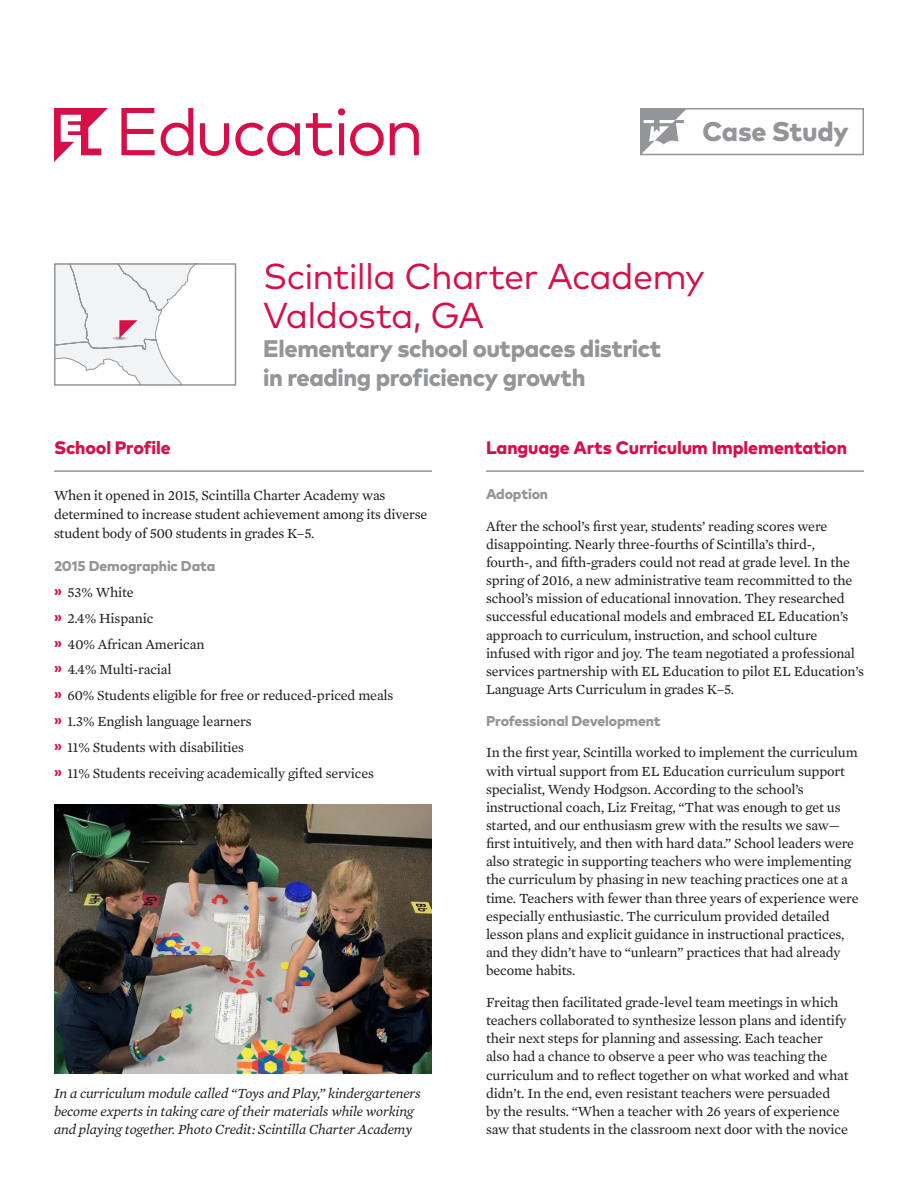
<style>
.page{position:relative;width:918px;height:1188px;background:#fff}
.page>*{position:absolute;margin:0;border:0;box-sizing:border-box;transform-origin:0 0}
.Headline{font:36px/39px "Mark Pro";letter-spacing:-.025em;color:#d60f48}
.t1{font:800 27px "Mark Pro";letter-spacing:-.01em;color:#939598}
.t2{font:800 24px/28.8px "Mark Pro";letter-spacing:-.02em;color:#939598}
.Section_Head{font:800 18px "Mark Pro";letter-spacing:-.005em;color:#d60f48}
.Body{font:14.25px/18.1px "Mercury Text G2";letter-spacing:-.01em;color:#231f20}
.t3{font:italic 14.25px/18px "Mercury Text G2";letter-spacing:-.01em;color:#231f20}
.Body-2{font:800 14.25px "Mark Pro";letter-spacing:-.01em;color:#939598}
.Sub_Section_Head{font:800 14.25px "Mark Pro";letter-spacing:-.01em;color:#939598}
.s1{font-family:"Mark Pro";font-weight:800;color:#d60f48}
</style>
<div class="page">
<hr style="left:486px;top:470px;width:378px;height:2px;background:#939598">
<hr style="left:54px;top:470px;width:378px;height:2px;background:#939598">
<svg style="left:121px;top:108px;width:298px;height:48px"></svg>
<svg style="left:54px;top:108px;width:54px;height:54px"></svg>
<div style="left:640px;top:108px;width:224px;height:47px;border:2px solid #939598"></div>
<svg style="left:640px;top:108px;width:47px;height:47px"></svg>
<svg style="left:54px;top:263px;width:182px;height:123px"></svg>
<img style="left:54px;top:805px;width:378px;height:268px">
<p class="t1" style="left:702px;top:111px;width:148px">Case Study</p>
<p class="Headline" style="left:263px;top:254px;width:443px">Scintilla Charter Academy<br>Valdosta, GA</p>
<p class="t2" style="left:263px;top:332px;width:400px">Elementary school outpaces district in reading proficiency growth</p>
<p class="Section_Head" style="left:54px;top:434px;width:118px">School Profile</p>
<p class="Body" style="left:54px;top:485px;width:375px;line-height:19.2px">When it opened in 2015, Scintilla Charter Academy was determined to increase student achievement among its diverse student body of 500 students in grades K–5.</p>
<p class="Sub_Section_Head" style="left:54px;top:555px;width:163px">2015 Demographic Data</p>
<p class="Body" style="left:54px;top:582px;width:81px"><span class="s1">»</span> 53% White</p>
<p class="Body" style="left:54px;top:608px;width:101px"><span class="s1">»</span> 2.4% Hispanic</p>
<p class="Body" style="left:54px;top:634px;width:152px"><span class="s1">»</span> 40% African American</p>
<p class="Body" style="left:54px;top:660px;width:119px"><span class="s1">»</span> 4.4% Multi-racial</p>
<p class="Body" style="left:54px;top:686px;width:341px"><span class="s1">»</span> 60% Students eligible for free or reduced-priced meals</p>
<p class="Body" style="left:54px;top:712px;width:199px"><span class="s1">»</span> 1.3% English language learners</p>
<p class="Body" style="left:54px;top:737px;width:192px"><span class="s1">»</span> 11% Students with disabilities</p>
<p class="Body" style="left:54px;top:763px;width:321px"><span class="s1">»</span> 11% Students receiving academically gifted services</p>
<p class="t3" style="left:54px;top:1084px;width:368px">In a curriculum module called “Toys and Play,” kindergarteners become experts in taking care of their materials while working and playing together. Photo Credit: Scintilla Charter Academy</p>
<p class="Section_Head" style="left:486px;top:434px;width:363px">Language Arts Curriculum Implementation</p>
<p class="Body-2" style="left:486px;top:483px;width:64px">Adoption</p>
<p class="Body" style="left:486px;top:516px;width:380px">After the school’s first year, students’ reading scores were disappointing. Nearly three-fourths of Scintilla’s third-, fourth-, and fifth-graders could not read at grade level. In the spring of 2016, a new administrative team recommitted to the school’s mission of educational innovation. They researched successful educational models and embraced EL Education’s approach to curriculum, instruction, and school culture infused with rigor and joy. The team negotiated a professional services partnership with EL Education to pilot EL Education’s Language Arts Curriculum in grades K–5.</p>
<p class="Body-2" style="left:486px;top:710px;width:176px">Professional Development</p>
<p class="Body" style="left:486px;top:743px;width:374px">In the first year, Scintilla worked to implement the curriculum with virtual support from EL Education curriculum support specialist, Wendy Hodgson. According to the school’s instructional coach, Liz Freitag, “That was enough to get us started, and our enthusiasm grew with the results we saw— first intuitively, and then with hard data.” School leaders were also strategic in supporting teachers who were implementing the curriculum by phasing in new teaching practices one at a time. Teachers with fewer than three years of experience were especially enthusiastic. The curriculum provided detailed lesson plans and explicit guidance in instructional practices, and they didn’t have to “unlearn” practices that had already become habits.</p>
<p class="Body" style="left:486px;top:992px;width:364px">Freitag then facilitated grade-level team meetings in which teachers collaborated to synthesize lesson plans and identify their next steps for planning and assessing. Each teacher also had a chance to observe a peer who was teaching the curriculum and to reflect together on what worked and what didn’t. In the end, even resistant teachers were persuaded<br>by the results. “When a teacher with 26 years of experience saw that students in the classroom next door with the novice</p>
</div>
